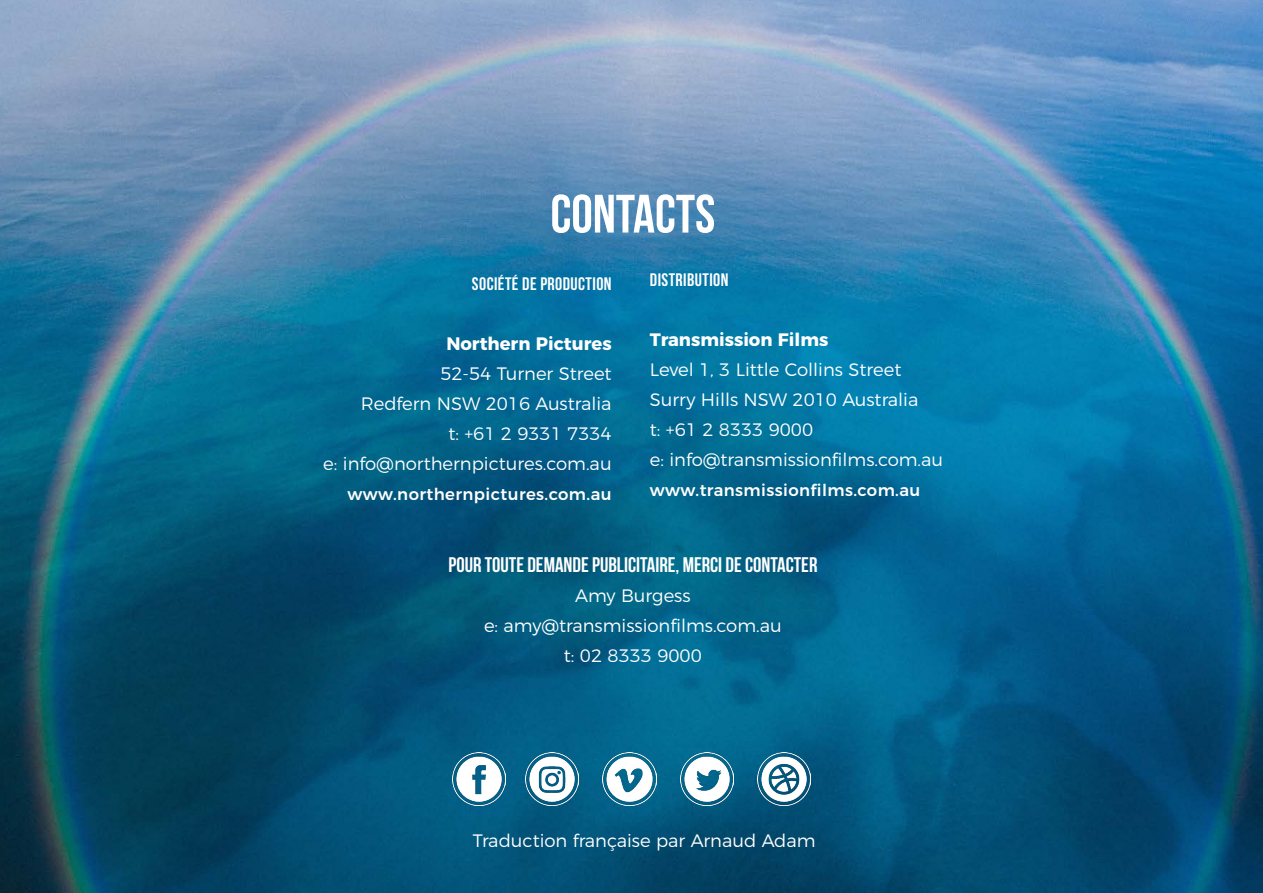
<style>
.page{position:relative;width:1263px;height:893px;background:#fff}
.page>*{position:absolute;margin:0;border:0;box-sizing:border-box;transform-origin:0 0}
.t1{font:700 54px "Bebas Neue";color:#fff}
.t2{font:700 21px "Bebas Neue";color:#fff}
.t3{font:300 18px/30px "Montserrat";color:#fff;text-align:right}
.t4{font:700 18px "Montserrat";color:#fff}
.t5{font:700 18px "Bebas Neue";letter-spacing:.025em;color:#fff}
.t6{font:500 16.5px "Montserrat";letter-spacing:.025em;color:#fff}
</style>
<div class="page">
<img style="left:0;top:0;width:1263px;height:893px">
<img style="left:603px;top:753px;width:53px;height:53px">
<img style="left:758px;top:753px;width:53px;height:53px">
<img style="left:525px;top:753px;width:54px;height:53px">
<img style="left:680px;top:753px;width:53px;height:53px">
<img style="left:452px;top:753px;width:53px;height:53px">
<h1 class="t1" style="left:550px;top:184px;width:166px">CONTACTS</h1>
<p class="t5" style="left:472px;top:274px;width:141px">SOCIÉTÉ DE PRODUCTION</p>
<p class="t4" style="left:446px;top:329px;width:167px">Northern Pictures</p>
<p class="t3" style="left:323px;top:357px;width:290px">52-54 Turner Street<br>Redfern NSW 2016 Australia<br>t: +61 2 9331 7334<br>e: info@northernpictures.com.au</p>
<p class="t6" style="left:347px;top:481px;width:266px">www.northernpictures.com.au</p>
<p class="t5" style="left:650px;top:270px;width:80px">DISTRIBUTION</p>
<p class="t4" style="left:650px;top:325px;width:180px">Transmission Films</p>
<p class="t3" style="left:650px;top:353px;width:295px;text-align:left">Level 1, 3 Little Collins Street<br>Surry Hills NSW 2010 Australia<br>t: +61 2 8333 9000<br>e: info@transmissionfilms.com.au</p>
<p class="t6" style="left:650px;top:477px;width:272px">www.transmissionfilms.com.au</p>
<p class="t2" style="left:448px;top:553px;width:371px">POUR TOUTE DEMANDE PUBLICITAIRE, MERCI DE CONTACTER</p>
<p class="t3" style="left:484px;top:579px;width:299px;text-align:center">Amy Burgess<br>e: amy@transmissionfilms.com.au t: 02 8333 9000</p>
<p class="t3" style="left:473px;top:824px;width:344px">Traduction française par Arnaud Adam</p>
</div>
